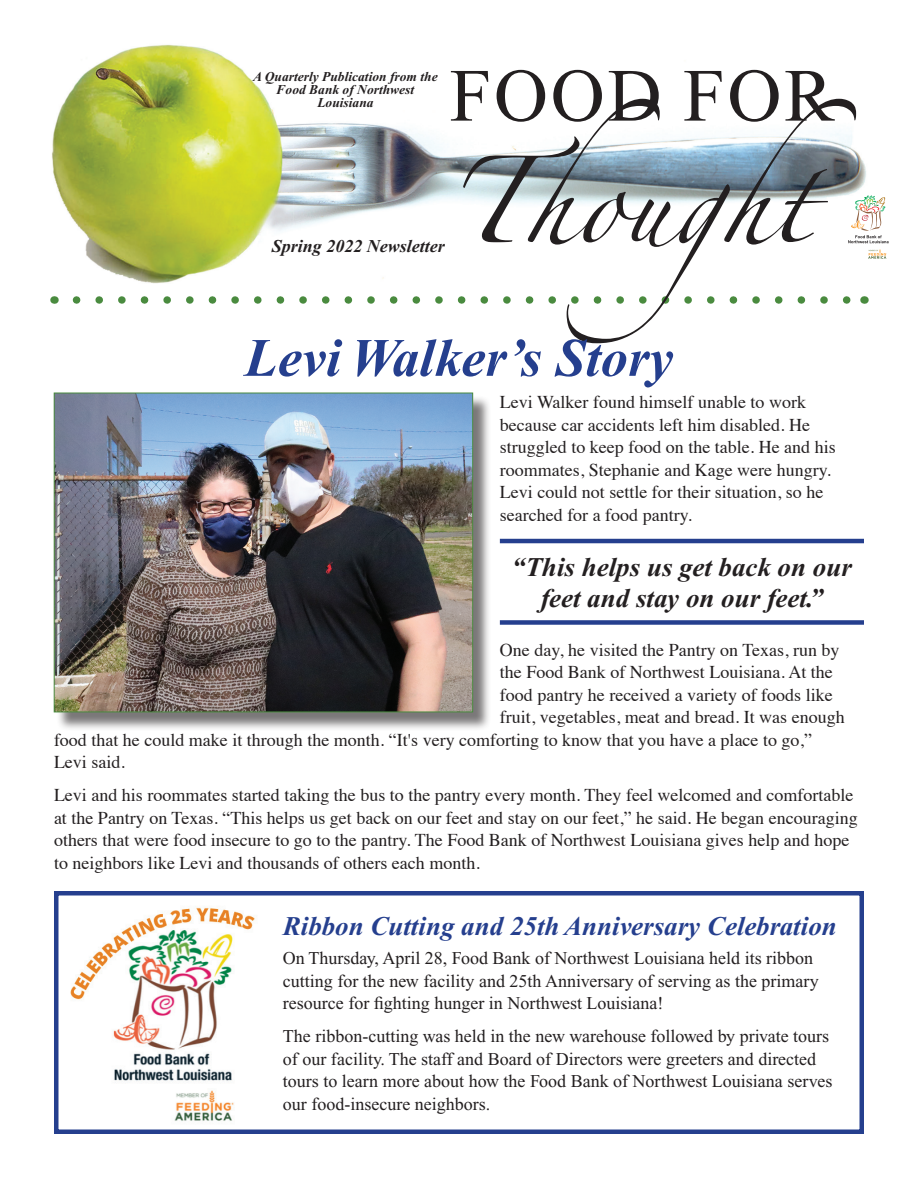
<style>
.page{position:relative;width:918px;height:1188px;background:#fff}
.page>*{position:absolute;margin:0;border:0;box-sizing:border-box;transform-origin:0 0}
.t1{font:77.55px "Zapfino";color:#231f20}
.t2{font:75px "Times New Roman";letter-spacing:.035em;color:#231f20}
.t3{font:italic 700 54px "Times New Roman";letter-spacing:.005em;color:#253f8e}
.t4{font:italic 700 27px/31px "Times New Roman";color:#231f20;text-align:center}
.t5{font:italic 700 27px "Times New Roman";color:#253f8e}
.t6{font:18px/22.5px "Times";color:#231f20}
.t7{font:18px/22.5px "Times New Roman";color:#231f20}
.t8{font:italic 700 18px "Times New Roman";color:#231f20}
.t9{font:italic 700 13.5px/13.2px "Times New Roman";color:#231f20;text-align:center}
</style>
<div class="page">
<img style="left:52px;top:44px;width:822px;height:240px">
<svg style="left:76px;top:296px;width:775px;height:8px"></svg>
<svg style="left:868px;top:249px;width:19px;height:10px"></svg>
<svg style="left:848px;top:195px;width:41px;height:48px"></svg>
<img style="left:70px;top:907px;width:185px;height:214px">
<div style="left:54px;top:891px;width:810px;height:243px;border:4px solid #253f8e"></div>
<div style="left:56px;top:395px;width:435px;height:336px;background:#231f20;opacity:.6"></div>
<img style="left:56px;top:395px;width:415px;height:315px">
<div style="left:54px;top:393px;width:419px;height:319px;border:1px solid #4a8b3f"></div>
<hr style="left:500px;top:539px;width:364px;height:4px;background:#253f8e">
<div style="left:500px;top:620px;width:364px;height:5px;background:#253f8e"></div>
<p class="t2" style="left:449px;top:55px;width:386px">FOOD FOR</p>
<p class="t9" style="left:253px;top:70px;width:186px">A Quarterly Publication from the<br>Food Bank of Northwest<br>Louisiana</p>
<p class="t1" style="left:447px;top:169px;width:411px">T ho ught</p>
<p class="t8" style="left:272px;top:236px;width:175px">Spring 2022 Newsletter</p>
<p class="t3" style="left:245px;top:329px;width:430px">Levi Walker’s Story</p>
<p class="t6" style="left:500px;top:389px;width:337px">Levi Walker found himself unable to work because car accidents left him disabled. He struggled to keep food on the table. He and his roommates, Stephanie and Kage were hungry.<br>Levi could not settle for their situation, so he searched for a food pantry.</p>
<p class="t4" style="left:512px;top:551px;width:341px">“This helps us get back on our feet and stay on our feet.”</p>
<p class="t6" style="left:500px;top:637px;width:341px">One day, he visited the Pantry on Texas, run by</p>
<p class="t6" style="left:500px;top:659px;width:334px">the Food Bank of Northwest Louisiana. At the</p>
<p class="t6" style="left:500px;top:682px;width:334px">food pantry he received a variety of foods like</p>
<p class="t6" style="left:500px;top:704px;width:346px">fruit, vegetables, meat and bread. It was enough</p>
<p class="t6" style="left:54px;top:727px;width:760px">food that he could make it through the month. “It's very comforting to know that you have a place to go,”</p>
<p class="t6" style="left:54px;top:749px;width:72px">Levi said.</p>
<p class="t6" style="left:54px;top:782px;width:805px">Levi and his roommates started taking the bus to the pantry every month. They feel welcomed and comfortable at the Pantry on Texas. “This helps us get back on our feet and stay on our feet,” he said. He began encouraging others that were food insecure to go to the pantry. The Food Bank of Northwest Louisiana gives help and hope to neighbors like Levi and thousands of others each month.</p>
<p class="t5" style="left:283px;top:912px;width:555px">Ribbon Cutting and 25th Anniversary Celebration</p>
<p class="t7" style="left:283px;top:947px;width:537px">On Thursday, April 28, Food Bank of Northwest Louisiana held its ribbon cutting for the new facility and 25th Anniversary of serving as the primary resource for fighting hunger in Northwest Louisiana!</p>
<p class="t7" style="left:283px;top:1025px;width:551px">The ribbon-cutting was held in the new warehouse followed by private tours of our facility. The staff and Board of Directors were greeters and directed tours to learn more about how the Food Bank of Northwest Louisiana serves our food‑insecure neighbors.</p>
</div>
